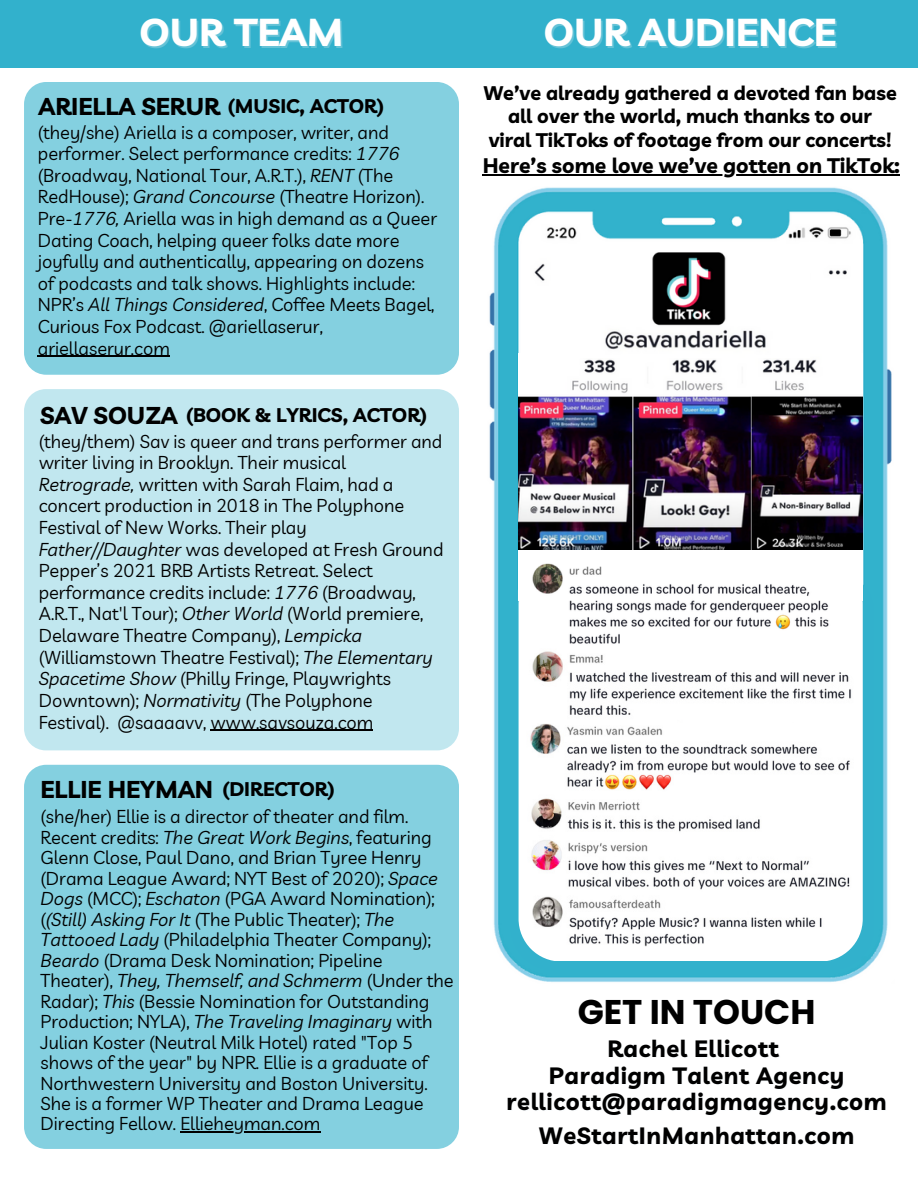
<style>
.page{position:relative;width:918px;height:1188px;background:#fff}
.page>*{position:absolute;margin:0;border:0;box-sizing:border-box;transform-origin:0 0}
.t1{font:700 38.7px "Livvic";color:#fff}
.t2{font:700 34.2px "Poppins";color:#000}
.t3{font:700 24.3px "Livvic";color:#000}
.t4{font:700 23.55px "Livvic";letter-spacing:.025em;color:#000}
.t5{font:700 21px "Livvic";color:#000}
.t6{font:700 19.65px "Livvic";color:#000}
.t7{font:18.15px/21.6px "Livvic";color:#000}
.s1{font-style:italic}
</style>
<div class="page">
<img style="left:0;top:0;width:918px;height:1149px">
<img style="left:486px;top:187px;width:408px;height:796px">
<img style="left:519px;top:353px;width:344px;height:197px">
<img style="left:572px;top:252px;width:237px;height:105px">
<div style="left:511px;top:570px;width:363px;height:400px;background:#32b1cc"></div>
<svg style="left:519px;top:601px;width:344px;height:360px"></svg>
<img style="left:522px;top:718px;width:338px;height:118px">
<img style="left:523px;top:836px;width:332px;height:57px">
<img style="left:532px;top:893px;width:294px;height:53px">
<div style="left:519px;top:550px;width:344px;height:51px;background:#fff"></div>
<img style="left:524px;top:563px;width:331px;height:85px">
<img style="left:523px;top:649px;width:335px;height:74px">
<div style="left:24px;top:765px;width:435px;height:384px;background:#84d0e0;border-radius:22px"></div>
<hr style="left:180px;top:1132px;width:140px;height:1px;background:#000">
<hr style="left:483px;top:174px;width:417px;height:1px;background:#000">
<h5 class="t1" style="left:140px;top:7px;width:205px">OUR TEAM</h5>
<h5 class="t1" style="left:544px;top:7px;width:294px">OUR AUDIENCE</h5>
<h6 class="t3" style="left:38px;top:90px;width:183px">ARIELLA SERUR</h6>
<p class="t7" style="left:38px;top:121px;width:388px">(they/she) Ariella is a composer, writer, and performer. Select performance credits: <span class="s1">1776 </span>(Broadway, National Tour, A.R.T.), <span class="s1">RENT</span> (The RedHouse); <span class="s1">Grand Concourse</span> (Theatre Horizon).</p>
<p class="t7" style="left:38px;top:207px;width:401px">Pre-<span class="s1">1776,</span> Ariella was in high demand as a Queer Dating Coach, helping queer folks date more joyfully and authentically, appearing on dozens of podcasts and talk shows. Highlights include:<br>NPR’s <span class="s1">All Things Considered</span>, Coffee Meets Bagel, Curious Fox Podcast. @ariellaserur, ariellaserur.com</p>
<h4 class="t6" style="left:228px;top:93px;width:158px">(MUSIC, ACTOR)</h4>
<h1 class="t3" style="left:40px;top:399px;width:139px">SAV SOUZA</h1>
<h1 class="t7" style="left:39px;top:430px;width:406px">(they/them) Sav is queer and trans performer and writer living in Brooklyn. Their musical <span class="s1">Retrograde,</span> written with Sarah Flaim, had a concert production in 2018 in The Polyphone Festival of New Works. Their play <span class="s1">Father//Daughter</span> was developed at Fresh Ground Pepper’s 2021 BRB Artists Retreat. Select performance credits include: <span class="s1">1776</span> (Broadway, A.R.T., Nat'l Tour); <span class="s1">Other World</span> (World premiere, Delaware Theatre Company), <span class="s1">Lempicka </span>(Williamstown Theatre Festival); <span class="s1">The Elementary Spacetime Show</span> (Philly Fringe, Playwrights Downtown); <span class="s1">Normativity</span> (The Polyphone Festival). @saaaavv, www.savsouza.com</h1>
<h4 class="t6" style="left:186px;top:402px;width:243px">(BOOK &amp; LYRICS, ACTOR)</h4>
<p class="t3" style="left:41px;top:773px;width:174px">ELLIE HEYMAN</p>
<p class="t7" style="left:41px;top:806px;width:415px;line-height:20.4px">(she/her) Ellie is a director of theater and film.<br>Recent credits: <span class="s1">The Great Work Begins</span>, featuring Glenn Close, Paul Dano, and Brian Tyree Henry (Drama League Award; NYT Best of 2020); <span class="s1">Space Dogs</span> (MCC); <span class="s1">Eschaton</span> (PGA Award Nomination); (<span class="s1">(Still) Asking For It</span> (The Public Theater); <span class="s1">The Tattooed Lady</span> (Philadelphia Theater Company); <span class="s1">Beardo</span> (Drama Desk Nomination; Pipeline Theater), <span class="s1">They, Themself, and Schmerm</span> (Under the Radar); <span class="s1">This</span> (Bessie Nomination for Outstanding Production; NYLA), <span class="s1">The Traveling Imaginary</span> with Julian Koster (Neutral Milk Hotel) rated "Top 5 shows of the year" by NPR. Ellie is a graduate of Northwestern University and Boston University.<br>She is a former WP Theater and Drama League Directing Fellow. Ellieheyman.com</p>
<p class="t6" style="left:222px;top:776px;width:114px">(DIRECTOR)</p>
<p class="t6" style="left:483px;top:80px;width:415px">We’ve already gathered a devoted fan base</p>
<h3 class="t6" style="left:508px;top:104px;width:365px">all over the world, much thanks to our</h3>
<p class="t6" style="left:489px;top:127px;width:404px">viral TikToks of footage from our concerts!</p>
<p class="t5" style="left:483px;top:152px;width:419px">Here’s some love we’ve gotten on TikTok:</p>
<h2 class="t2" style="left:578px;top:988px;width:239px">GET IN TOUCH</h2>
<p class="t4" style="left:608px;top:1034px;width:173px">Rachel Ellicott</p>
<p class="t4" style="left:549px;top:1060px;width:297px">Paradigm Talent Agency</p>
<p class="t4" style="left:507px;top:1087px;width:381px">rellicott@paradigmagency.com</p>
<p class="t4" style="left:539px;top:1121px;width:317px">WeStartInManhattan.com</p>
</div>
